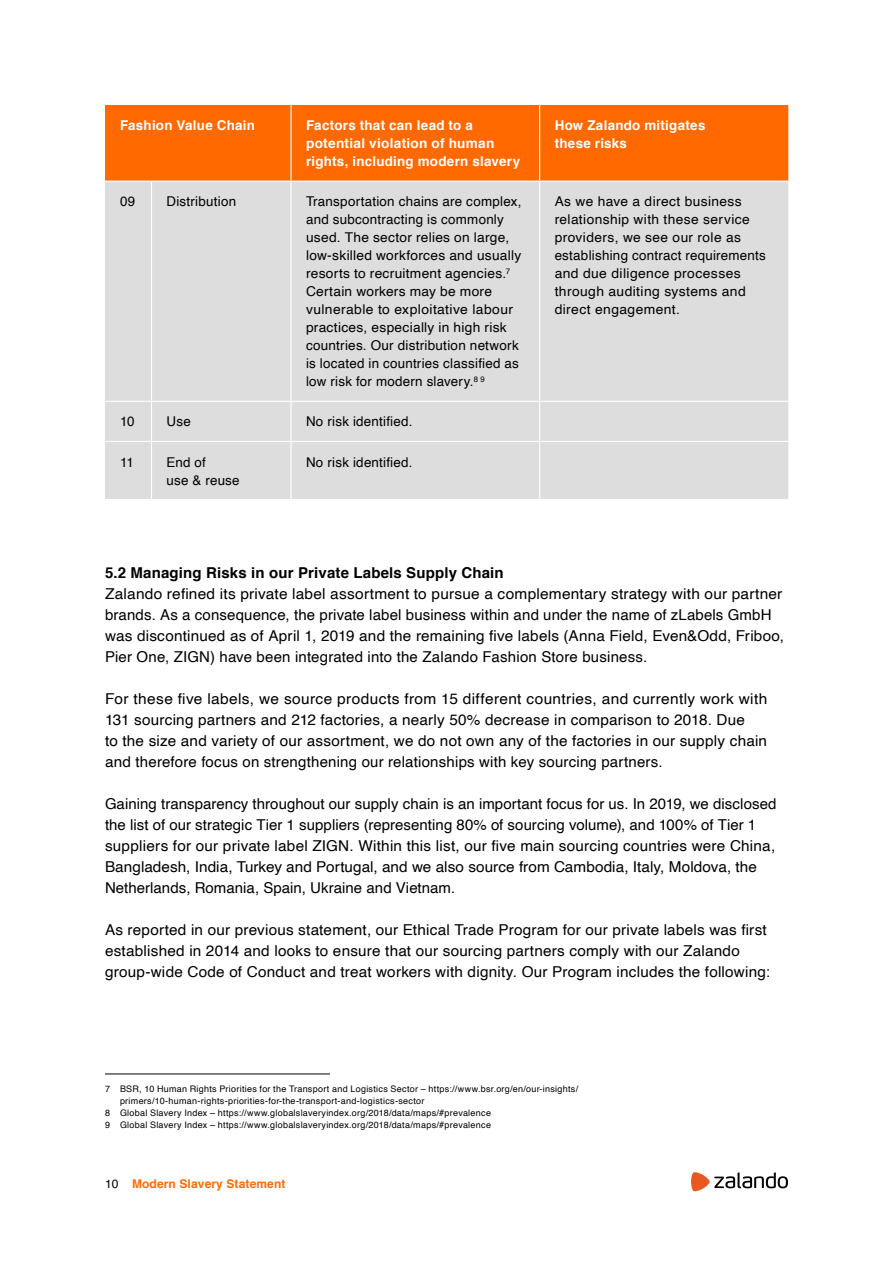
<style>
.page{position:relative;width:893px;height:1263px;background:#fff}
.page>*{position:absolute;margin:0;border:0;box-sizing:border-box;transform-origin:0 0}
.t1{font:15px/21px "Helvetica";letter-spacing:.01em;color:#000}
.t2{font:700 15px "Helvetica";letter-spacing:.01em;color:#000}
.t3{font:13.5px/18px "Helvetica";letter-spacing:.02em;color:#000}
.t4{font:700 13.5px/18px "Helvetica";letter-spacing:.02em;color:#fff}
.t5{font:700 12px "Helvetica";letter-spacing:.01em;color:#ff6900}
.t6{font:9px "Helvetica";letter-spacing:.03em;color:#000}
.s1{font-weight:400;color:#000}
</style>
<div class="page">
<svg style="left:691px;top:1172px;width:97px;height:19px"></svg>
<div style="left:105px;top:105px;width:683px;height:76px;background:#ff6900"></div>
<div style="left:105px;top:182px;width:683px;height:317px;background:#ddd"></div>
<hr style="left:290px;top:105px;width:2px;height:76px;background:#fff">
<hr style="left:539px;top:105px;width:1px;height:76px;background:#fff">
<hr style="left:151px;top:182px;width:1px;height:219px;background:#fff">
<hr style="left:290px;top:182px;width:2px;height:219px;background:#fff">
<hr style="left:539px;top:182px;width:1px;height:219px;background:#fff">
<hr style="left:151px;top:402px;width:1px;height:39px;background:#fff">
<hr style="left:290px;top:402px;width:2px;height:39px;background:#fff">
<hr style="left:539px;top:402px;width:1px;height:39px;background:#fff">
<hr style="left:151px;top:442px;width:1px;height:57px;background:#fff">
<hr style="left:290px;top:442px;width:2px;height:57px;background:#fff">
<hr style="left:539px;top:442px;width:1px;height:57px;background:#fff">
<hr style="left:105px;top:401px;width:47px;height:1px;background:#fff">
<hr style="left:152px;top:401px;width:139px;height:1px;background:#fff">
<hr style="left:291px;top:401px;width:249px;height:1px;background:#fff">
<hr style="left:540px;top:401px;width:248px;height:1px;background:#fff">
<hr style="left:105px;top:441px;width:47px;height:1px;background:#fff">
<hr style="left:152px;top:441px;width:139px;height:1px;background:#fff">
<hr style="left:291px;top:441px;width:249px;height:1px;background:#fff">
<hr style="left:540px;top:441px;width:248px;height:1px;background:#fff">
<hr style="left:105px;top:1073px;width:225px;height:1px;background:#000">
<p class="t4" style="left:120px;top:117px;width:136px">Fashion Value Chain</p>
<p class="t4" style="left:306px;top:117px;width:216px">Factors that can lead to a potential violation of human rights, including modern slavery</p>
<p class="t4" style="left:555px;top:117px;width:152px">How Zalando mitigates these risks</p>
<p class="t3" style="left:120px;top:193px;width:17px">09</p>
<p class="t3" style="left:166px;top:193px;width:71px">Distribution</p>
<p class="t3" style="left:306px;top:193px;width:217px">Transportation chains are complex, and subcontracting is commonly used. The sector relies on large, low-skilled workforces and usually resorts to recruitment agencies.<sup>7<br></sup>Certain workers may be more vulnerable to exploitative labour practices, especially in high risk countries. Our distribution network is located in countries classified as low risk for modern slavery.<sup>8</sup> <sup>9</sup></p>
<p class="t3" style="left:555px;top:193px;width:213px">As we have a direct business relationship with these service providers, we see our role as establishing contract requirements and due diligence processes through auditing systems and direct engagement.</p>
<p class="t3" style="left:120px;top:413px;width:16px">10</p>
<p class="t3" style="left:166px;top:413px;width:26px">Use</p>
<p class="t3" style="left:306px;top:413px;width:108px">No risk identified.</p>
<p class="t3" style="left:120px;top:453px;width:15px">11</p>
<p class="t3" style="left:166px;top:453px;width:75px">End of<br>use &amp; reuse</p>
<p class="t3" style="left:306px;top:453px;width:108px">No risk identified.</p>
<p class="t2" style="left:105px;top:561px;width:400px">5.2 Managing Risks in our Private Labels Supply Chain</p>
<p class="t1" style="left:105px;top:584px;width:681px">Zalando refined its private label assortment to pursue a complementary strategy with our partner brands. As a consequence, the private label business within and under the name of zLabels GmbH was discontinued as of April 1, 2019 and the remaining five labels (Anna Field, Even&amp;Odd, Friboo, Pier One, ZIGN) have been integrated into the Zalando Fashion Store business.</p>
<p class="t1" style="left:105px;top:689px;width:664px">For these five labels, we source products from 15 different countries, and currently work with 131 sourcing partners and 212 factories, a nearly 50% decrease in comparison to 2018. Due<br>to the size and variety of our assortment, we do not own any of the factories in our supply chain and therefore focus on strengthening our relationships with key sourcing partners.</p>
<p class="t1" style="left:105px;top:794px;width:673px">Gaining transparency throughout our supply chain is an important focus for us. In 2019, we disclosed the list of our strategic Tier 1 suppliers (representing 80% of sourcing volume), and 100% of Tier 1 suppliers for our private label ZIGN. Within this list, our five main sourcing countries were China, Bangladesh, India, Turkey and Portugal, and we also source from Cambodia, Italy, Moldova, the Netherlands, Romania, Spain, Ukraine and Vietnam.</p>
<p class="t1" style="left:105px;top:920px;width:666px">As reported in our previous statement, our Ethical Trade Program for our private labels was first established in 2014 and looks to ensure that our sourcing partners comply with our Zalando group-wide Code of Conduct and treat workers with dignity. Our Program includes the following:</p>
<p class="t6" style="left:105px;top:1082px;width:475px">7 BSR, 10 Human Rights Priorities for the Transport and Logistics Sector – https://www.bsr.org/en/our-insights/</p>
<p class="t6" style="left:120px;top:1094px;width:306px">primers/10-human-rights-priorities-for-the-transport-and-logistics-sector</p>
<p class="t6" style="left:105px;top:1106px;width:388px">8 Global Slavery Index – https://www.globalslaveryindex.org/2018/data/maps/#prevalence</p>
<p class="t6" style="left:105px;top:1118px;width:388px">9 Global Slavery Index – https://www.globalslaveryindex.org/2018/data/maps/#prevalence</p>
<p class="t5" style="left:105px;top:1174px;width:182px"><span class="s1">10</span> Modern Slavery Statement</p>
</div>
